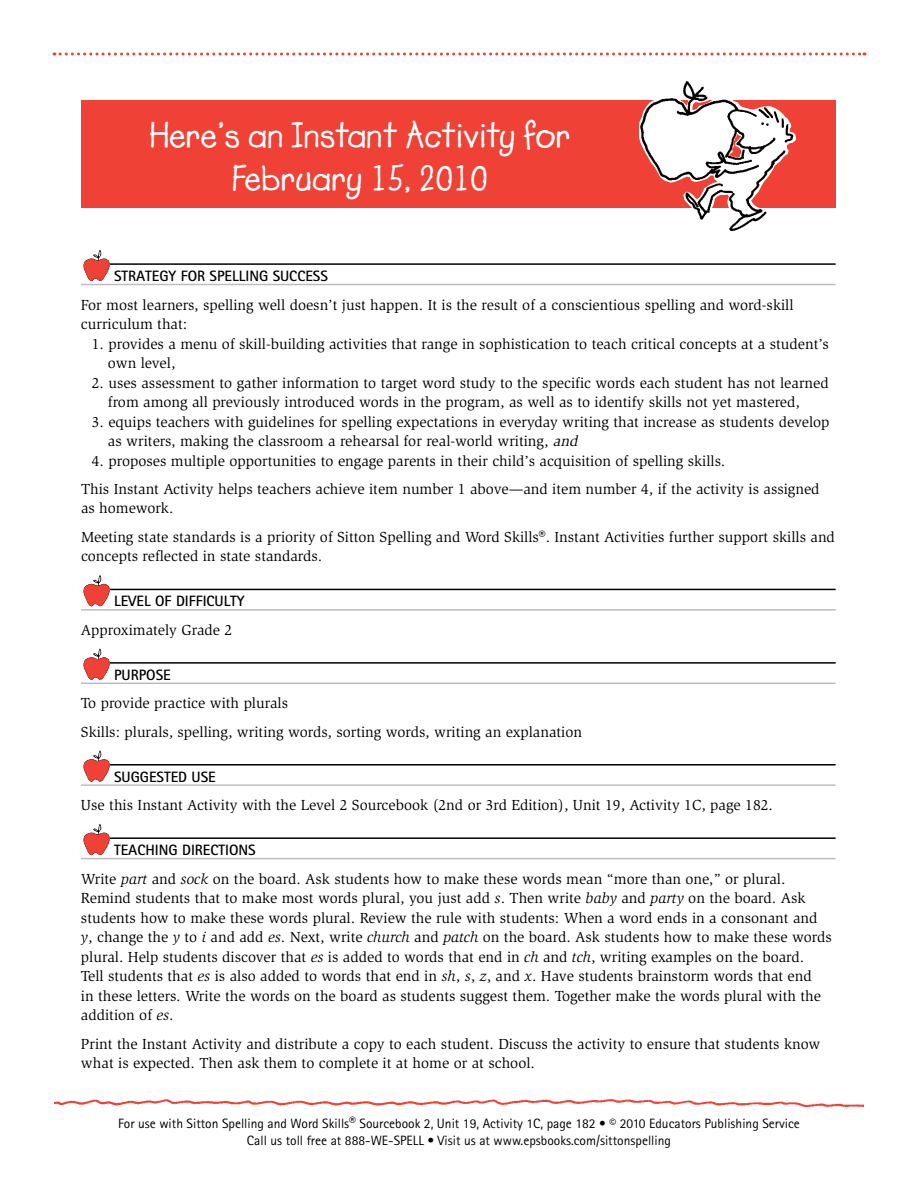
<style>
.page{position:relative;width:918px;height:1188px;background:#fff}
.page>*{position:absolute;margin:0;border:0;box-sizing:border-box;transform-origin:0 0}
.t1{font:700 36px/43.2px "Lemonade ICG";color:#fff;text-align:center}
.t2{font:15px/19.5px "Slimbach";color:#000}
.t3{font:700 15px "Rotis Sans Serif";color:#000}
.t4{font:13.5px/18px "Rotis Sans Serif";color:#000;text-align:center}
.s1{font-style:italic}
.s2{font-family:"Rotis Sans Serif";font-size:13.5px}
</style>
<div class="page">
<svg style="left:54px;top:52px;width:811px;height:4px"></svg>
<img style="left:54px;top:1099px;width:810px;height:8px">
<div style="left:81px;top:100px;width:755px;height:108px;background:#ef4135"></div>
<svg style="left:639px;top:81px;width:157px;height:151px"></svg>
<hr style="left:81px;top:263px;width:755px;height:2px;background:#000">
<hr style="left:81px;top:284px;width:755px;height:1px;background:#bcbdc0">
<hr style="left:81px;top:589px;width:755px;height:1px;background:#000">
<hr style="left:81px;top:609px;width:755px;height:2px;background:#bcbdc0">
<hr style="left:81px;top:662px;width:755px;height:2px;background:#000">
<hr style="left:81px;top:683px;width:755px;height:1px;background:#bcbdc0">
<hr style="left:81px;top:764px;width:755px;height:2px;background:#000">
<hr style="left:81px;top:784px;width:755px;height:2px;background:#bcbdc0">
<hr style="left:81px;top:837px;width:755px;height:2px;background:#000">
<hr style="left:81px;top:858px;width:755px;height:1px;background:#bcbdc0">
<div style="left:81px;top:250px;width:29px;height:31px;background:#fff"></div>
<svg style="left:84px;top:250px;width:26px;height:31px"></svg>
<div style="left:81px;top:575px;width:29px;height:31px;background:#fff"></div>
<svg style="left:84px;top:575px;width:26px;height:31px"></svg>
<div style="left:81px;top:649px;width:29px;height:31px;background:#fff"></div>
<svg style="left:84px;top:649px;width:26px;height:31px"></svg>
<div style="left:81px;top:750px;width:29px;height:32px;background:#fff"></div>
<svg style="left:84px;top:750px;width:26px;height:32px"></svg>
<div style="left:81px;top:824px;width:29px;height:31px;background:#fff"></div>
<svg style="left:84px;top:824px;width:26px;height:31px"></svg>
<h1 class="t1" style="left:150px;top:114px;width:422px">Here’s an Instant Activity for<br>February 15, 2010</h1>
<p class="t3" style="left:114px;top:266px;width:215px">STRATEGY FOR SPELLING SUCCESS</p>
<p class="t2" style="left:81px;top:295px;width:714px">For most learners, spelling well doesn’t just happen. It is the result of a conscientious spelling and word-skill curriculum that:</p>
<p class="t2" style="left:108px;top:334px;width:722px;text-indent:-16px">1. provides a menu of skill-building activities that range in sophistication to teach critical concepts at a student’s own level,</p>
<p class="t2" style="left:108px;top:373px;width:722px;text-indent:-16px">2. uses assessment to gather information to target word study to the specific words each student has not learned from among all previously introduced words in the program, as well as to identify skills not yet mastered,</p>
<p class="t2" style="left:108px;top:412px;width:723px;text-indent:-16px">3. equips teachers with guidelines for spelling expectations in everyday writing that increase as students develop as writers, making the classroom a rehearsal for real-world writing, <span class="s1">and</span></p>
<p class="t2" style="left:81px;top:446px;width:740px;line-height:28.5px;text-indent:11px">4. proposes multiple opportunities to engage parents in their child’s acquisition of spelling skills.<br>This Instant Activity helps teachers achieve item number 1 above—and item number 4, if the activity is assigned</p>
<p class="t2" style="left:81px;top:494px;width:755px;line-height:28.5px">as homework.<br>Meeting state standards is a priority of Sitton Spelling and Word Skills<span class="s2">®</span>. Instant Activities further support skills and</p>
<p class="t2" style="left:81px;top:547px;width:243px">concepts reflected in state standards.</p>
<p class="t3" style="left:114px;top:592px;width:132px">LEVEL OF DIFFICULTY</p>
<p class="t2" style="left:81px;top:620px;width:153px">Approximately Grade 2</p>
<p class="t3" style="left:114px;top:665px;width:58px">PURPOSE</p>
<p class="t2" style="left:81px;top:689px;width:503px;line-height:28.5px">To provide practice with plurals<br>Skills: plurals, spelling, writing words, sorting words, writing an explanation</p>
<p class="t3" style="left:114px;top:767px;width:103px">SUGGESTED USE</p>
<p class="t2" style="left:81px;top:796px;width:694px">Use this Instant Activity with the Level 2 Sourcebook (2nd or 3rd Edition), Unit 19, Activity 1C, page 182.</p>
<p class="t3" style="left:114px;top:841px;width:143px">TEACHING DIRECTIONS</p>
<p class="t2" style="left:81px;top:869px;width:752px">Write <span class="s1">part</span> and <span class="s1">sock</span> on the board. Ask students how to make these words mean “more than one,” or plural.<br>Remind students that to make most words plural, you just add <span class="s1">s</span>. Then write <span class="s1">baby</span> and <span class="s1">party</span> on the board. Ask students how to make these words plural. Review the rule with students: When a word ends in a consonant and <span class="s1">y</span>, change the <span class="s1">y</span> to <span class="s1">i</span> and add <span class="s1">es</span>. Next, write <span class="s1">church</span> and <span class="s1">patch</span> on the board. Ask students how to make these words plural. Help students discover that <span class="s1">es</span> is added to words that end in <span class="s1">ch</span> and <span class="s1">tch</span>, writing examples on the board.<br>Tell students that <span class="s1">es</span> is also added to words that end in <span class="s1">sh</span>, <span class="s1">s</span>, <span class="s1">z</span>, and <span class="s1">x</span>. Have students brainstorm words that end<br>in these letters. Write the words on the board as students suggest them. Together make the words plural with the addition of <span class="s1">es</span>.</p>
<p class="t2" style="left:81px;top:1034px;width:741px">Print the Instant Activity and distribute a copy to each student. Discuss the activity to ensure that students know what is expected. Then ask them to complete it at home or at school.</p>
<p class="t4" style="left:118px;top:1114px;width:683px">For use with Sitton Spelling and Word Skills® Sourcebook 2, Unit 19, Activity 1C, page 182 • © 2010 Educators Publishing Service<br>Call us toll free at 888-WE-SPELL • Visit us at www.epsbooks.com/sittonspelling</p>
</div>
